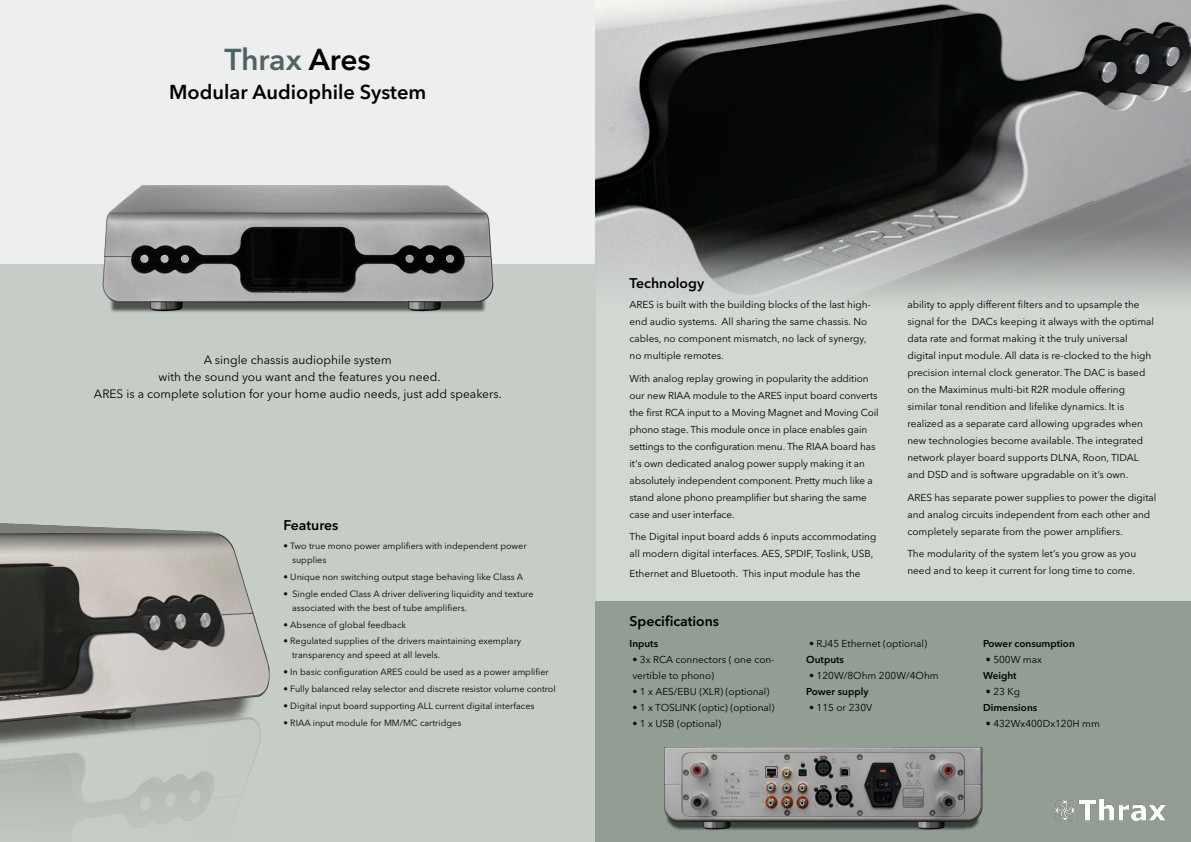
<style>
.page{position:relative;width:1191px;height:842px;background:#fff}
.page>*{position:absolute;margin:0;border:0;box-sizing:border-box;transform-origin:0 0}
.t1{font:600 30px "Avenir Next LT Pro";color:#516266}
.t2{font:600 20px "Avenir Next LT Pro";color:#000}
.t3{font:600 14px "Avenir Next LT Pro";color:#000}
.t4{font:12px "Avenir Next LT Pro";color:#000}
.t5{font:10px/17px "Avenir Next LT Pro";color:#000}
.t6{font:600 10px "Avenir Next LT Pro";color:#000}
.t7{font:9px/14px "Avenir Next LT Pro";color:#000}
.s1{color:#000}
</style>
<div class="page">
<div style="left:0;top:264px;width:595px;height:578px;background:#c6cdc6"></div>
<div style="left:0;top:0;width:595px;height:264px;background:#ecefed"></div>
<img style="left:102px;top:185px;width:392px;height:127px">
<img style="left:0;top:523px;width:270px;height:301px">
<div style="left:595px;top:0;width:596px;height:601px;background:#d1d7d1"></div>
<div style="left:595px;top:601px;width:596px;height:241px;background:#929e93"></div>
<img style="left:595px;top:0;width:596px;height:308px">
<img style="left:1055px;top:800px;width:110px;height:20px">
<img style="left:664px;top:747px;width:319px;height:83px">
<p class="t1" style="left:225px;top:41px;width:148px">Thrax <span class="s1">Ares</span></p>
<p class="t2" style="left:169px;top:80px;width:259px">Modular Audiophile System</p>
<p class="t4" style="left:204px;top:353px;width:189px">A single chassis audiophile system</p>
<p class="t4" style="left:158px;top:370px;width:283px">with the sound you want and the features you need.</p>
<p class="t4" style="left:94px;top:387px;width:409px">ARES is a complete solution for your home audio needs, just add speakers.</p>
<p class="t3" style="left:283px;top:517px;width:56px">Features</p>
<p class="t7" style="left:292px;top:539px;width:236px;text-indent:-9px">• Two true mono power amplifiers with independent power supplies</p>
<p class="t7" style="left:283px;top:570px;width:241px">• Unique non switching output stage behaving like Class A</p>
<p class="t7" style="left:292px;top:587px;width:243px;text-indent:-9px">• Single ended Class A driver delivering liquidity and texture associated with the best of tube amplifiers.</p>
<p class="t7" style="left:283px;top:617px;width:124px">• Absence of global feedback</p>
<p class="t7" style="left:292px;top:634px;width:231px;text-indent:-9px">• Regulated supplies of the drivers maintaining exemplary transparency and speed at all levels.</p>
<p class="t7" style="left:283px;top:665px;width:267px">• In basic configuration ARES could be used as a power amplifier</p>
<p class="t7" style="left:283px;top:682px;width:274px">• Fully balanced relay selector and discrete resistor volume control</p>
<p class="t7" style="left:283px;top:699px;width:252px">• Digital input board supporting ALL current digital interfaces</p>
<p class="t7" style="left:283px;top:716px;width:179px">• RIAA input module for MM/MC cartridges</p>
<p class="t3" style="left:629px;top:275px;width:76px">Technology</p>
<p class="t5" style="left:629px;top:296px;width:243px">ARES is built with the building blocks of the last high&shy;end audio systems. All sharing the same chassis. No cables, no component mismatch, no lack of synergy, no multiple remotes.</p>
<p class="t5" style="left:629px;top:370px;width:251px">With analog replay growing in popularity the addition our new RIAA module to the ARES input board converts the first RCA input to a Moving Magnet and Moving Coil phono stage. This module once in place enables gain settings to the configuration menu. The RIAA board has it's own dedicated analog power supply making it an absolutely independent component. Pretty much like a stand alone phono preamplifier but sharing the same case and user interface.</p>
<p class="t5" style="left:629px;top:528px;width:248px">The Digital input board adds 6 inputs accommodating all modern digital interfaces. AES, SPDIF, Toslink, USB,</p>
<p class="t5" style="left:629px;top:565px;width:232px">Ethernet and Bluetooth. This input module has the</p>
<p class="t3" style="left:629px;top:613px;width:91px">Specifications</p>
<p class="t5" style="left:907px;top:296px;width:248px">ability to apply different filters and to upsample the signal for the DACs keeping it always with the optimal data rate and format making it the truly universal digital input module. All data is re-clocked to the high precision internal clock generator. The DAC is based on the Maximinus multi-bit R2R module offering similar tonal rendition and lifelike dynamics. It is realized as a separate card allowing upgrades when new technologies become available. The integrated network player board supports DLNA, Roon, TIDAL and DSD and is software upgradable on it’s own.</p>
<p class="t5" style="left:907px;top:489px;width:250px">ARES has separate power supplies to power the digital and analog circuits independent from each other and completely separate from the power amplifiers.</p>
<p class="t5" style="left:907px;top:545px;width:230px">The modularity of the system let’s you grow as you need and to keep it current for long time to come.</p>
<p class="t6" style="left:629px;top:637px;width:30px">Inputs</p>
<p class="t5" style="left:632px;top:651px;width:144px;line-height:16px">• 3x RCA connectors ( one con&shy;vertible to phono)</p>
<p class="t5" style="left:632px;top:683px;width:139px">• 1 x AES/EBU (XLR) (optional)</p>
<p class="t5" style="left:632px;top:699px;width:143px">• 1 x TOSLINK (optic) (optional)</p>
<p class="t5" style="left:632px;top:715px;width:90px">• 1 x USB (optional)</p>
<p class="t5" style="left:809px;top:635px;width:119px">• RJ45 Ethernet (optional)</p>
<p class="t6" style="left:806px;top:653px;width:39px">Outputs</p>
<p class="t5" style="left:809px;top:667px;width:131px">• 120W/8Ohm 200W/4Ohm</p>
<p class="t6" style="left:806px;top:685px;width:64px">Power supply</p>
<p class="t5" style="left:809px;top:699px;width:65px">• 115 or 230V</p>
<p class="t6" style="left:983px;top:637px;width:93px">Power consumption</p>
<p class="t5" style="left:986px;top:651px;width:58px">• 500W max</p>
<p class="t6" style="left:983px;top:669px;width:35px">Weight</p>
<p class="t5" style="left:986px;top:683px;width:36px">• 23 Kg</p>
<p class="t6" style="left:983px;top:701px;width:56px">Dimensions</p>
<p class="t5" style="left:986px;top:715px;width:116px">• 432Wx400Dx120H mm</p>
</div>
